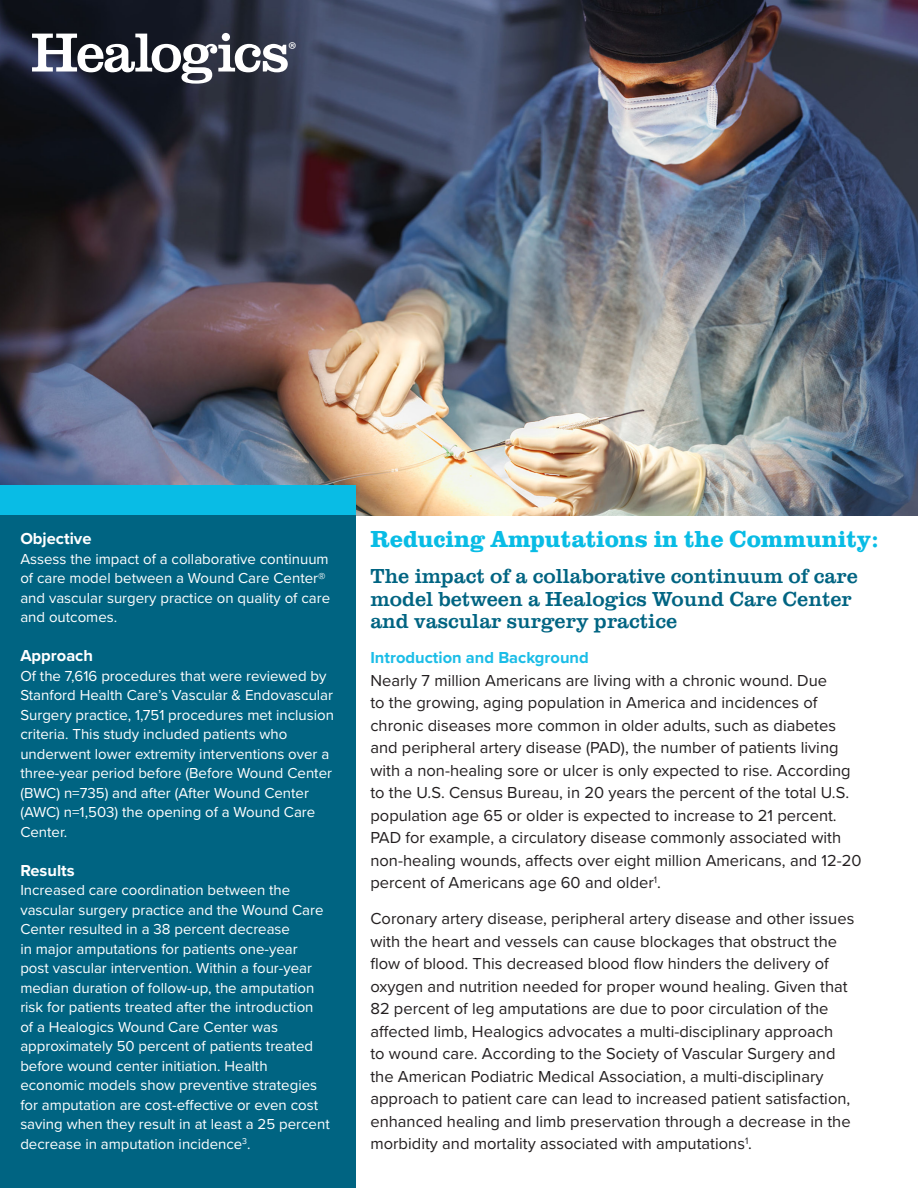
<style>
.page{position:relative;width:918px;height:1188px;background:#fff}
.page>*{position:absolute;margin:0;border:0;box-sizing:border-box;transform-origin:0 0}
.t1{font:700 24px "Clarendon URW";color:#09bce5}
.t2{font:21px/22.6px "Clarendon URW";color:#006482}
.t3{font:20.25px "Myriad Pro";color:#fff}
.t4{font:16.5px/22.5px "Proxima Nova";color:#231f20}
.t5{font:700 16.5px "Proxima Nova";color:#fff}
.t6{font:15px/19.5px "Proxima Nova";color:#fff}
.s1{font-weight:700;color:#1bbde7}
</style>
<div class="page">
<img style="left:0;top:0;width:918px;height:515px">
<svg style="left:32px;top:34px;width:256px;height:50px"></svg>
<div style="left:0;top:485px;width:355px;height:30px;background:#09bce5"></div>
<div style="left:0;top:515px;width:355px;height:673px;background:#006482"></div>
<p class="t3" style="left:288px;top:36px;width:10px">®</p>
<p class="t5" style="left:20px;top:526px;width:73px">Objective</p>
<p class="t6" style="left:20px;top:548px;width:311px">Assess the impact of a collaborative continuum of care model between a Wound Care Center® and vascular surgery practice on quality of care and outcomes.</p>
<p class="t5" style="left:20px;top:643px;width:74px">Approach</p>
<p class="t6" style="left:20px;top:665px;width:315px">Of the 7,616 procedures that were reviewed by Stanford Health Care’s Vascular &amp; Endovascular Surgery practice, 1,751 procedures met inclusion criteria. This study included patients who underwent lower extremity interventions over a three-year period before (Before Wound Center (BWC) n=735) and after (After Wound Center (AWC) n=1,503) the opening of a Wound Care Center.</p>
<p class="t5" style="left:20px;top:858px;width:56px">Results</p>
<p class="t6" style="left:20px;top:880px;width:311px">Increased care coordination between the vascular surgery practice and the Wound Care Center resulted in a 38 percent decrease<br>in major amputations for patients one-year post vascular intervention. Within a four-year median duration of follow-up, the amputation risk for patients treated after the introduction of a Healogics Wound Care Center was approximately 50 percent of patients treated before wound center initiation. Health economic models show preventive strategies for amputation are cost-effective or even cost saving when they result in at least a 25 percent decrease in amputation incidence<sup>3</sup>.</p>
<p class="t1" style="left:370px;top:521px;width:509px">Reducing Amputations in the Community:</p>
<p class="t2" style="left:370px;top:563px;width:489px">The impact of a collaborative continuum of care model between a Healogics Wound Care Center and vascular surgery practice</p>
<p class="t4" style="left:370px;top:646px;width:493px"><span class="s1">Introduction and Background<br></span>Nearly 7 million Americans are living with a chronic wound. Due<br>to the growing, aging population in America and incidences of chronic diseases more common in older adults, such as diabetes and peripheral artery disease (PAD), the number of patients living with a non-healing sore or ulcer is only expected to rise. According to the U.S. Census Bureau, in 20 years the percent of the total U.S. population age 65 or older is expected to increase to 21 percent.<br>PAD for example, a circulatory disease commonly associated with non-healing wounds, affects over eight million Americans, and 12-20 percent of Americans age 60 and older<sup>1</sup>.</p>
<p class="t4" style="left:370px;top:907px;width:485px">Coronary artery disease, peripheral artery disease and other issues with the heart and vessels can cause blockages that obstruct the flow of blood. This decreased blood flow hinders the delivery of oxygen and nutrition needed for proper wound healing. Given that 82 percent of leg amputations are due to poor circulation of the affected limb, Healogics advocates a multi-disciplinary approach<br>to wound care. According to the Society of Vascular Surgery and the American Podiatric Medical Association, a multi-disciplinary approach to patient care can lead to increased patient satisfaction, enhanced healing and limb preservation through a decrease in the morbidity and mortality associated with amputations<sup>1</sup>.</p>
</div>
